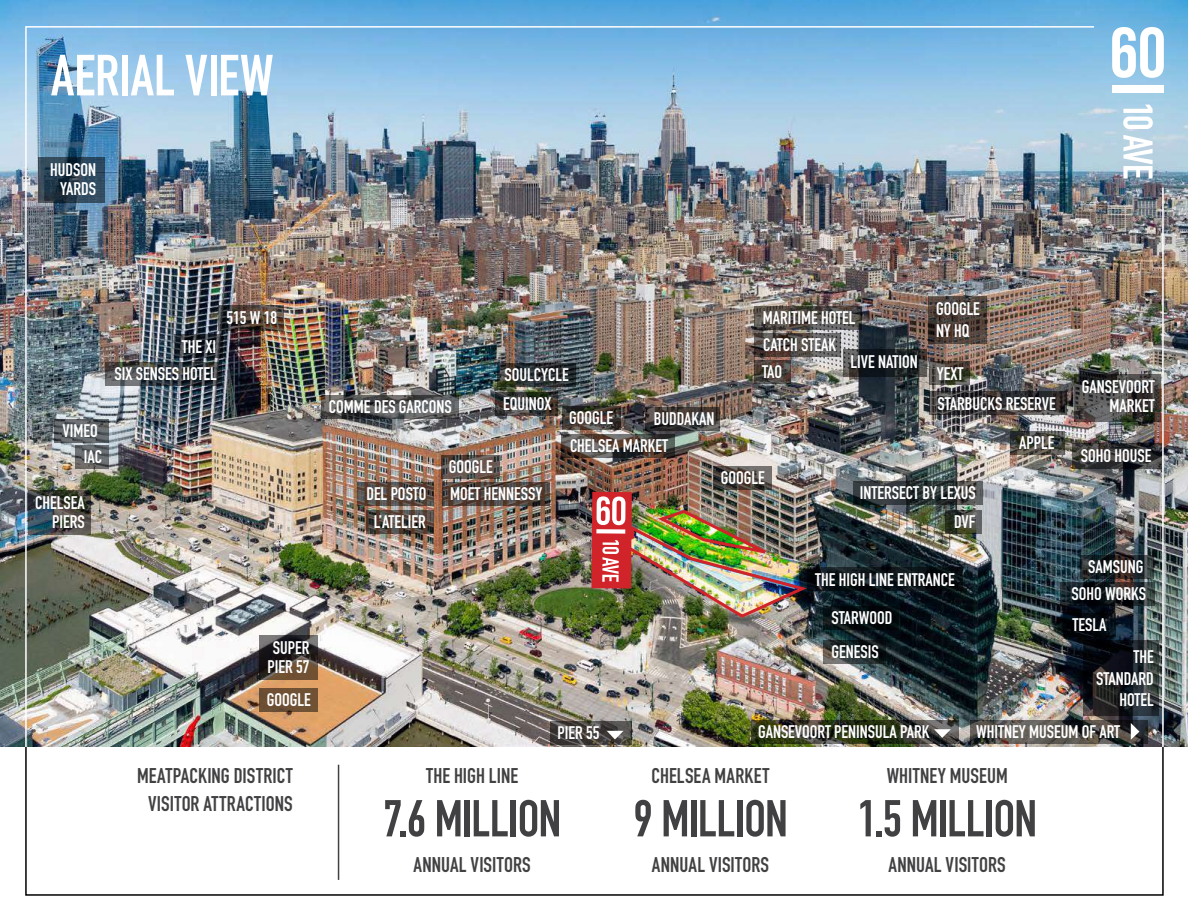
<style>
.page{position:relative;width:1188px;height:918px;background:#fff}
.page>*{position:absolute;margin:0;border:0;box-sizing:border-box;transform-origin:0 0}
.t1{font:700 57px "DIN Condensed";color:#fff}
.t2{font:700 51px "DIN Condensed";letter-spacing:-.02em;color:#414042}
.t3{font:700 21px/27.9px "DIN Condensed";letter-spacing:.005em;color:#414042;text-align:center}
.t4{font:700 18px/19.5px "DIN Condensed";color:#fff;text-align:right}
</style>
<div class="page">
<img style="left:0;top:0;width:1188px;height:747px">
<img style="left:24px;top:25px;width:1140px;height:855px">
<div style="left:25px;top:746px;width:1139px;height:150px;border:2px solid #000"></div>
<hr style="left:338px;top:765px;width:1px;height:115px;background:#414042">
<svg style="left:811px;top:567px;width:151px;height:24px;background:#0c1317"></svg>
<svg style="left:550px;top:721px;width:82px;height:24px;background:#484541"></svg>
<svg style="left:606px;top:730px;width:18px;height:9px"></svg>
<svg style="left:752px;top:720px;width:207px;height:24px;background:#343825"></svg>
<svg style="left:934px;top:729px;width:17px;height:9px"></svg>
<svg style="left:970px;top:720px;width:178px;height:24px;background:#4b4845"></svg>
<svg style="left:1130px;top:723px;width:9px;height:17px"></svg>
<img style="left:591px;top:492px;width:220px;height:128px">
<div style="left:596px;top:529px;width:29px;height:5px;background:#fff"></div>
<h1 class="t1" style="left:51px;top:37px;width:224px">AERIAL VIEW</h1>
<p class="t4" style="left:50px;top:159px;width:47px;text-align:center">HUDSON<br>YARDS</p>
<p class="t4" style="left:182px;top:337px;width:36px">THE XI</p>
<p class="t4" style="left:114px;top:364px;width:104px">SIX SENSES HOTEL</p>
<p class="t4" style="left:226px;top:308px;width:52px">515 W 18</p>
<p class="t4" style="left:63px;top:421px;width:37px">VIMEO</p>
<p class="t4" style="left:84px;top:447px;width:20px">IAC</p>
<p class="t4" style="left:35px;top:492px;width:51px">CHELSEA<br>PIERS</p>
<p class="t4" style="left:267px;top:637px;width:44px;text-align:center">SUPER<br>PIER 57</p>
<p class="t4" style="left:267px;top:690px;width:45px">GOOGLE</p>
<p class="t3" style="left:137px;top:761px;width:157px">MEATPACKING DISTRICT<br>VISITOR ATTRACTIONS</p>
<p class="t4" style="left:329px;top:397px;width:124px">COMME DES GARCONS</p>
<p class="t4" style="left:449px;top:457px;width:45px">GOOGLE</p>
<p class="t4" style="left:505px;top:365px;width:66px">SOULCYCLE</p>
<p class="t4" style="left:503px;top:394px;width:50px">EQUINOX</p>
<p class="t4" style="left:569px;top:408px;width:45px">GOOGLE</p>
<p class="t4" style="left:654px;top:409px;width:62px">BUDDAKAN</p>
<p class="t4" style="left:570px;top:435px;width:100px">CHELSEA MARKET</p>
<p class="t4" style="left:763px;top:308px;width:94px">MARITIME HOTEL</p>
<p class="t4" style="left:850px;top:352px;width:69px">LIVE NATION</p>
<p class="t4" style="left:762px;top:330px;width:75px;line-height:27.3px;text-align:left">CATCH STEAK<br>TAO</p>
<p class="t4" style="left:721px;top:468px;width:45px">GOOGLE</p>
<p class="t4" style="left:936px;top:298px;width:45px;line-height:21.6px;text-align:left">GOOGLE<br>NY HQ</p>
<p class="t4" style="left:937px;top:363px;width:28px">YEXT</p>
<p class="t4" style="left:937px;top:393px;width:120px">STARBUCKS RESERVE</p>
<p class="t4" style="left:1019px;top:433px;width:37px">APPLE</p>
<p class="t4" style="left:366px;top:484px;width:62px">DEL POSTO</p>
<p class="t4" style="left:450px;top:484px;width:94px">MOET HENNESSY</p>
<p class="t4" style="left:374px;top:512px;width:53px">L’ATELIER</p>
<p class="t4" style="left:860px;top:483px;width:117px">INTERSECT BY LEXUS</p>
<p class="t4" style="left:954px;top:512px;width:23px">DVF</p>
<p class="t4" style="left:815px;top:570px;width:141px">THE HIGH LINE ENTRANCE</p>
<p class="t4" style="left:832px;top:608px;width:62px">STARWOOD</p>
<p class="t4" style="left:832px;top:642px;width:49px">GENESIS</p>
<p class="t4" style="left:1082px;top:377px;width:74px">GANSEVOORT<br>MARKET</p>
<p class="t4" style="left:1081px;top:446px;width:72px">SOHO HOUSE</p>
<p class="t4" style="left:1088px;top:557px;width:57px">SAMSUNG</p>
<p class="t4" style="left:1072px;top:584px;width:76px">SOHO WORKS</p>
<p class="t4" style="left:1072px;top:615px;width:35px">TESLA</p>
<p class="t4" style="left:1096px;top:646px;width:59px;line-height:21.6px">THE<br>STANDARD<br>HOTEL</p>
<p class="t4" style="left:558px;top:723px;width:44px">PIER 55</p>
<p class="t4" style="left:758px;top:722px;width:173px">GANSEVOORT PENINSULA PARK</p>
<p class="t4" style="left:976px;top:722px;width:145px">WHITNEY MUSEUM OF ART</p>
<p class="t3" style="left:426px;top:762px;width:93px">THE HIGH LINE</p>
<h2 class="t2" style="left:383px;top:784px;width:179px">7.6 MILLION</h2>
<p class="t3" style="left:413px;top:851px;width:119px">ANNUAL VISITORS</p>
<p class="t3" style="left:652px;top:762px;width:119px">CHELSEA MARKET</p>
<h2 class="t2" style="left:634px;top:784px;width:156px">9 MILLION</h2>
<p class="t3" style="left:652px;top:851px;width:119px">ANNUAL VISITORS</p>
<p class="t3" style="left:887px;top:762px;width:123px">WHITNEY MUSEUM</p>
<h2 class="t2" style="left:858px;top:784px;width:181px">1.5 MILLION</h2>
<p class="t3" style="left:889px;top:851px;width:119px">ANNUAL VISITORS</p>
</div>
